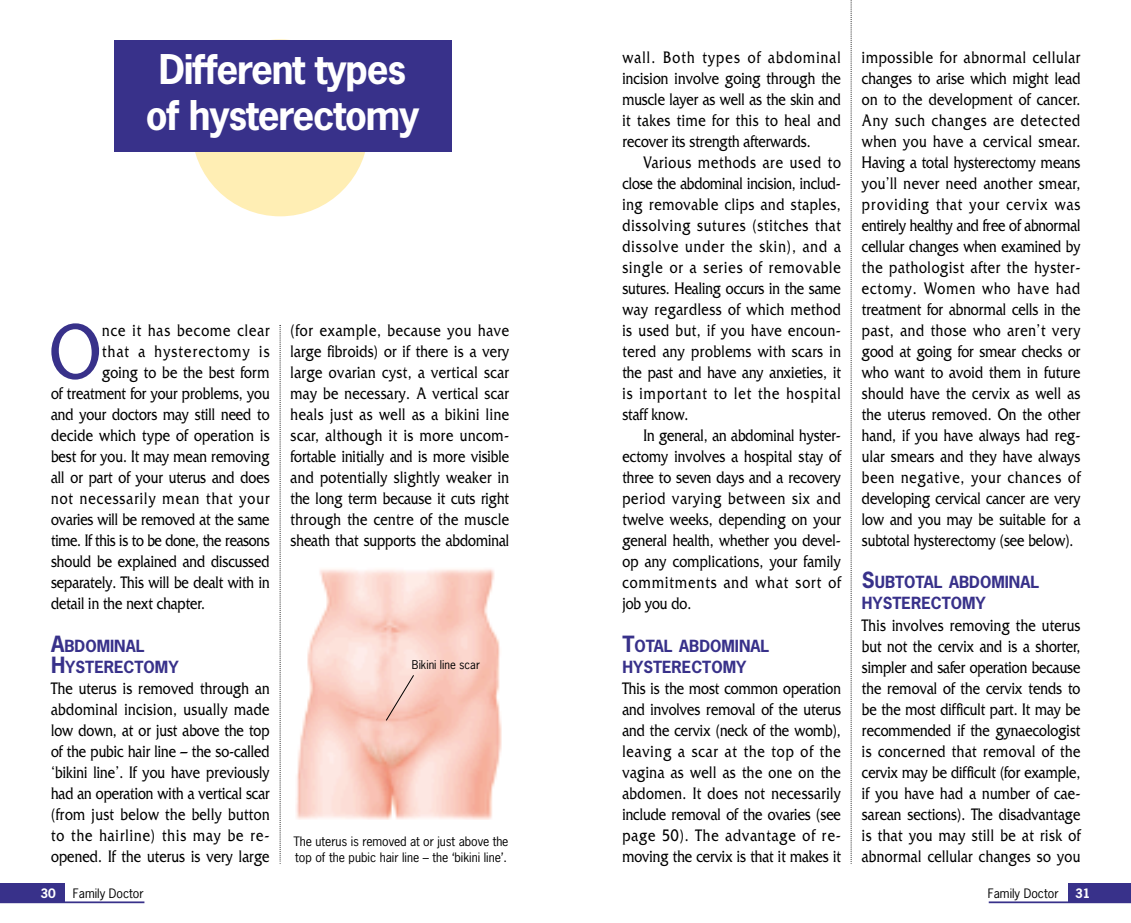
<style>
.page{position:relative;width:1131px;height:923px;background:#fff}
.page>*{position:absolute;margin:0;border:0;box-sizing:border-box;transform-origin:0 0}
.t1{font:81.38px "Friz Quadrata";color:#38318a;scale:.8 1}
.t2{font:700 38.5px/46.2px "News Gothic";letter-spacing:-.03em;color:#fff;text-align:center}
.t3{font:17.5px/21px "Friz Quadrata";color:#000;text-align:justify;scale:.8 1}
.t4{font:17.5px "Friz Quadrata";letter-spacing:.02em;color:#000;scale:.8 1}
.t5{font:17.5px "Friz Quadrata";letter-spacing:.075em;color:#000;scale:.8 1}
.t6{font:17.5px "Friz Quadrata";letter-spacing:.07em;color:#000;scale:.8 1}
.t7{font:17.5px "Friz Quadrata";letter-spacing:.085em;color:#000;scale:.8 1}
.t8{font:700 15.75px/21px "News Gothic";color:#38318a}
.t9{font:12.25px/15.8px "News Gothic";color:#000}
.t10{font:700 12.25px "News Gothic";color:#fff}
.t11{font:11.38px "News Gothic";color:#000}
.s1{font-size:21px}
</style>
<div class="page">
<div style="left:1068px;top:883px;width:62px;height:19px;background:#38318a"></div>
<hr style="left:988px;top:901px;width:142px;height:1px;background:#38318a">
<svg style="left:850px;top:0;width:1px;height:862px"></svg>
<div style="left:0;top:883px;width:65px;height:19px;background:#38318a"></div>
<hr style="left:0;top:901px;width:144px;height:1px;background:#38318a">
<svg style="left:280px;top:325px;width:1px;height:537px"></svg>
<div style="left:192px;top:39px;width:176px;height:177px;background:#ffeeb4;border-radius:50%"></div>
<div style="left:114px;top:40px;width:337px;height:111px;background:#38318a"></div>
<img style="left:296px;top:569px;width:206px;height:250px">
<svg style="left:385px;top:674px;width:29px;height:46px"></svg>
<h2 class="t2" style="left:146px;top:49px;width:275px">Different types of hysterectomy</h2>
<h1 class="t1" style="left:50px;top:323px;width:65px">O</h1>
<p class="t6" style="left:102px;top:324px;width:211px">nce it has become clear</p>
<p class="t7" style="left:102px;top:345px;width:211px">that a hysterectomy is</p>
<p class="t3" style="left:102px;top:363px;width:211px">going to be the best form</p>
<p class="t3" style="left:51px;top:384px;width:275px">of treatment for your problems, you</p>
<p class="t3" style="left:51px;top:405px;width:275px">and your doctors may still need to</p>
<p class="t4" style="left:51px;top:429px;width:275px">decide which type of operation is</p>
<p class="t3" style="left:51px;top:447px;width:275px">best for you. It may mean removing</p>
<p class="t3" style="left:51px;top:468px;width:275px">all or part of your uterus and does</p>
<p class="t5" style="left:51px;top:492px;width:275px">not necessarily mean that your</p>
<p class="t3" style="left:51px;top:510px;width:275px">ovaries will be removed at the same</p>
<p class="t3" style="left:51px;top:531px;width:275px">time. If this is to be done, the reasons</p>
<p class="t3" style="left:51px;top:552px;width:275px">should be explained and discussed</p>
<p class="t3" style="left:51px;top:573px;width:275px">separately. This will be dealt with in</p>
<p class="t3" style="left:51px;top:594px;width:194px">detail in the next chapter.</p>
<p class="t8" style="left:51px;top:636px;width:129px"><span class="s1">A</span>BDOMINAL<br><span class="s1">H</span>YSTERECTOMY</p>
<p class="t3" style="left:51px;top:678px;width:275px">The uterus is removed through an abdominal incision, usually made low down, at or just above the top of the pubic hair line – the so-called ‘bikini line’. If you have previously had an operation with a vertical scar (from just below the belly button to the hairline) this may be re&shy;opened. If the uterus is very large</p>
<p class="t3" style="left:290px;top:321px;width:275px">(for example, because you have large fibroids) or if there is a very large ovarian cyst, a vertical scar may be necessary. A vertical scar heals just as well as a bikini line scar, although it is more uncom&shy;fortable initially and is more visible and potentially slightly weaker in the long term because it cuts right through the centre of the muscle sheath that supports the abdominal</p>
<p class="t11" style="left:412px;top:659px;width:70px">Bikini line scar</p>
<p class="t9" style="left:293px;top:834px;width:216px">The uterus is removed at or just above the top of the pubic hair line – the ‘bikini line’.</p>
<p class="t3" style="left:622px;top:48px;width:275px">wall. Both types of abdominal incision involve going through the muscle layer as well as the skin and it takes time for this to heal and recover its strength afterwards.</p>
<p class="t3" style="left:622px;top:153px;width:275px;text-indent:21px">Various methods are used to close the abdominal incision, includ&shy;ing removable clips and staples, dissolving sutures (stitches that dissolve under the skin), and a single or a series of removable sutures. Healing occurs in the same way regardless of which method is used but, if you have encoun&shy;tered any problems with scars in the past and have any anxieties, it is important to let the hospital staff know.</p>
<p class="t3" style="left:622px;top:426px;width:275px;text-indent:21px">In general, an abdominal hyster&shy;ectomy involves a hospital stay of three to seven days and a recovery period varying between six and twelve weeks, depending on your general health, whether you devel&shy;op any complications, your family commitments and what sort of job you do.</p>
<p class="t8" style="left:622px;top:636px;width:148px"><span class="s1">T</span>OTAL ABDOMINAL<br>HYSTERECTOMY</p>
<p class="t3" style="left:622px;top:678px;width:275px">This is the most common operation and involves removal of the uterus and the cervix (neck of the womb), leaving a scar at the top of the vagina as well as the one on the abdomen. It does not necessarily include removal of the ovaries (see page 50). The advantage of re&shy;moving the cervix is that it makes it</p>
<p class="t3" style="left:862px;top:48px;width:275px">impossible for abnormal cellular changes to arise which might lead on to the development of cancer.<br>Any such changes are detected when you have a cervical smear.<br>Having a total hysterectomy means you’ll never need another smear, providing that your cervix was entirely healthy and free of abnormal cellular changes when examined by the pathologist after the hyster&shy;ectomy. Women who have had treatment for abnormal cells in the past, and those who aren’t very good at going for smear checks or who want to avoid them in future should have the cervix as well as the uterus removed. On the other hand, if you have always had reg&shy;ular smears and they have always been negative, your chances of developing cervical cancer are very low and you may be suitable for a subtotal hysterectomy (see below).</p>
<p class="t8" style="left:862px;top:573px;width:179px"><span class="s1">S</span>UBTOTAL ABDOMINAL<br>HYSTERECTOMY</p>
<p class="t3" style="left:862px;top:615px;width:275px">This involves removing the uterus but not the cervix and is a shorter, simpler and safer operation because the removal of the cervix tends to be the most difficult part. It may be recommended if the gynaecologist is concerned that removal of the cervix may be difficult (for example, if you have had a number of cae&shy;sarean sections). The disadvantage is that you may still be at risk of abnormal cellular changes so you</p>
<p class="t10" style="left:40px;top:887px;width:17px">30</p>
<p class="t9" style="left:73px;top:885px;width:72px">Family Doctor</p>
<p class="t9" style="left:987px;top:885px;width:72px">Family Doctor</p>
<p class="t10" style="left:1075px;top:887px;width:17px">31</p>
</div>
